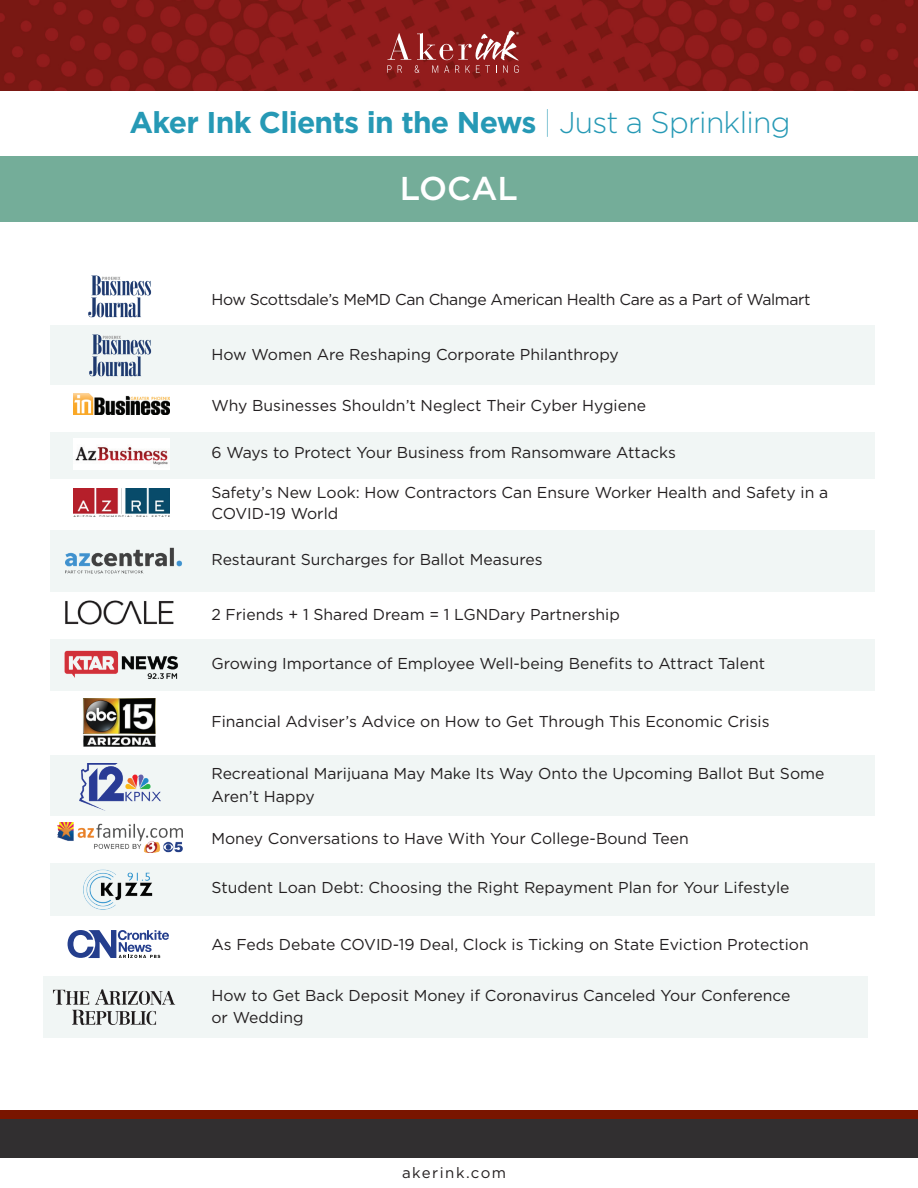
<style>
.page{position:relative;width:918px;height:1188px;background:#fff}
.page>*{position:absolute;margin:0;border:0;box-sizing:border-box;transform-origin:0 0}
.t1{font:500 33px "Gotham";color:#fff}
.t2{font:700 30px "Gotham";letter-spacing:-.025em;color:#2699b5}
.t3{font:15.75px/22.5px "Gotham";color:#231f20}
.t4{font:15.75px "Gotham";letter-spacing:-.025em;color:#231f20}
.t5{font:15px "Gotham";letter-spacing:.1em;color:#231f20}
.s1{font-weight:100}
.s2{font-weight:300}
</style>
<div class="page">
<img style="left:0;top:0;width:918px;height:91px">
<svg style="left:387px;top:31px;width:132px;height:42px;background:#a24242"></svg>
<div style="left:0;top:1110px;width:918px;height:45px;background:#791500"></div>
<div style="left:0;top:1120px;width:918px;height:38px;background:#312f30"></div>
<div style="left:0;top:157px;width:918px;height:65px;background:#74ad99"></div>
<div style="left:43px;top:977px;width:825px;height:61px;background:#f1f6f5"></div>
<div style="left:50px;top:433px;width:825px;height:46px;background:#f1f6f5"></div>
<div style="left:50px;top:530px;width:825px;height:61px;background:#f1f6f5"></div>
<div style="left:50px;top:755px;width:825px;height:61px;background:#f1f6f5"></div>
<div style="left:50px;top:863px;width:825px;height:53px;background:#f1f6f5"></div>
<div style="left:50px;top:326px;width:825px;height:59px;background:#f1f6f5"></div>
<div style="left:50px;top:639px;width:825px;height:52px;background:#f1f6f5"></div>
<img style="left:53px;top:989px;width:123px;height:36px">
<img style="left:66px;top:547px;width:117px;height:27px">
<img style="left:65px;top:600px;width:109px;height:25px">
<img style="left:64px;top:650px;width:114px;height:29px">
<img style="left:83px;top:698px;width:73px;height:49px">
<img style="left:79px;top:764px;width:81px;height:47px">
<img style="left:57px;top:823px;width:125px;height:30px">
<img style="left:88px;top:275px;width:64px;height:43px">
<img style="left:89px;top:334px;width:63px;height:43px">
<img style="left:73px;top:393px;width:96px;height:22px">
<img style="left:73px;top:439px;width:96px;height:30px">
<img style="left:73px;top:489px;width:96px;height:28px">
<img style="left:83px;top:869px;width:70px;height:41px">
<svg style="left:68px;top:930px;width:101px;height:28px"></svg>
<h2 class="t2" style="left:130px;top:102px;width:663px">Aker Ink Clients in the News <span class="s1">|</span> <span class="s2">Just a Sprinkling</span></h2>
<h1 class="t1" style="left:400px;top:166px;width:120px">LOCAL</h1>
<p class="t4" style="left:211px;top:289px;width:601px">How Scottsdale’s MeMD Can Change American Health Care as a Part of Walmart</p>
<p class="t3" style="left:211px;top:342px;width:409px">How Women Are Reshaping Corporate Philanthropy</p>
<p class="t3" style="left:211px;top:394px;width:436px">Why Businesses Shouldn’t Neglect Their Cyber Hygiene</p>
<p class="t3" style="left:211px;top:441px;width:466px">6 Ways to Protect Your Business from Ransomware Attacks</p>
<p class="t3" style="left:211px;top:482px;width:618px;line-height:21px">Safety’s New Look: How Contractors Can Ensure Worker Health and Safety in a<br>COVID-19 World</p>
<p class="t3" style="left:211px;top:548px;width:333px">Restaurant Surcharges for Ballot Measures</p>
<p class="t3" style="left:211px;top:602px;width:410px">2 Friends + 1 Shared Dream = 1 LGNDary Partnership</p>
<p class="t3" style="left:211px;top:652px;width:555px">Growing Importance of Employee Well-being Benefits to Attract Talent</p>
<p class="t3" style="left:211px;top:709px;width:560px">Financial Adviser’s Advice on How to Get Through This Economic Crisis</p>
<p class="t3" style="left:211px;top:762px;width:615px">Recreational Marijuana May Make Its Way Onto the Upcoming Ballot But Some<br>Aren’t Happy</p>
<p class="t3" style="left:211px;top:827px;width:479px">Money Conversations to Have With Your College-Bound Teen</p>
<p class="t3" style="left:211px;top:876px;width:580px">Student Loan Debt: Choosing the Right Repayment Plan for Your Lifestyle</p>
<p class="t3" style="left:211px;top:933px;width:599px">As Feds Debate COVID-19 Deal, Clock is Ticking on State Eviction Protection</p>
<p class="t3" style="left:211px;top:984px;width:581px">How to Get Back Deposit Money if Coronavirus Canceled Your Conference or Wedding</p>
<p class="t5" style="left:402px;top:1163px;width:106px">akerink.com</p>
</div>
